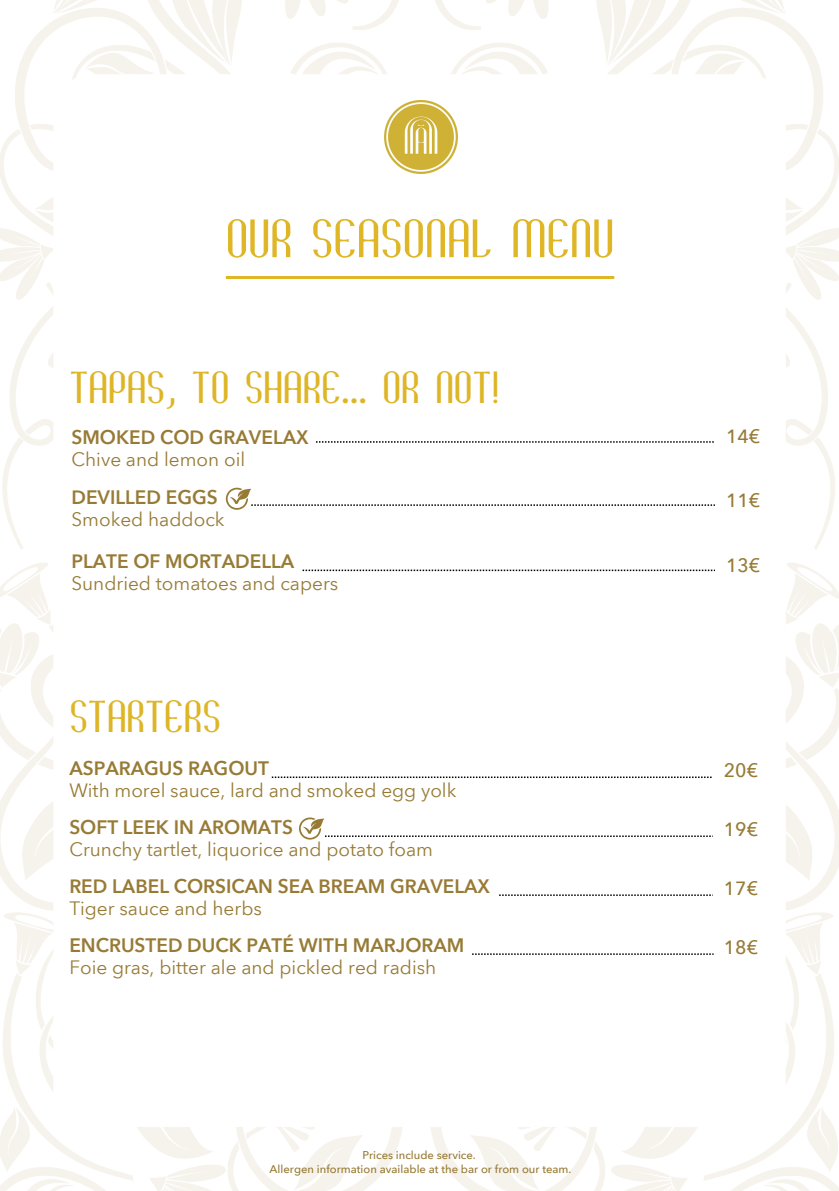
<style>
.page{position:relative;width:839px;height:1191px;background:#fff}
.page>*{position:absolute;margin:0;border:0;box-sizing:border-box;transform-origin:0 0}
.t1{font:53.8px "Damidot Sans";color:#dfb626}
.t2{font:45px "Damidot Sans";color:#deb526}
.t3{font:19px/22.4px "Avenir Next Thai Modern";color:#977b35}
.t4{font:600 19px/22.4px "Avenir Next Thai Modern";color:#977b35}
.t5{font:500 19px "Avenir Next Thai Modern";color:#977b35}
.t6{font:500 11.2px "Avenir Next Thai Modern";color:#977b35}
.s1{font-weight:600}
.s2{font-weight:400}
</style>
<div class="page">
<svg style="left:272px;top:777px;width:439px;height:1px"></svg>
<svg style="left:499px;top:894px;width:214px;height:2px"></svg>
<svg style="left:472px;top:953px;width:241px;height:2px"></svg>
<svg style="left:299px;top:818px;width:412px;height:22px"></svg>
<svg style="left:316px;top:441px;width:397px;height:2px"></svg>
<svg style="left:302px;top:570px;width:413px;height:1px"></svg>
<svg style="left:226px;top:488px;width:489px;height:22px"></svg>
<hr style="left:226px;top:276px;width:388px;height:3px;background:#dfb626">
<img style="left:384px;top:100px;width:73px;height:74px">
<h5 class="t1" style="left:226px;top:214px;width:390px">OUR SEASONAL MENU</h5>
<h2 class="t2" style="left:69px;top:367px;width:431px">TAPAS, TO SHARE... OR NOT!</h2>
<p class="t4" style="left:71px;top:425px;width:239px">SMOKED COD GRAVELAX</p>
<p class="t3" style="left:71px;top:447px;width:175px">Chive and lemon oil</p>
<p class="t4" style="left:71px;top:485px;width:148px">DEVILLED EGGS</p>
<p class="t3" style="left:71px;top:508px;width:154px">Smoked haddock</p>
<p class="t4" style="left:71px;top:549px;width:224px">PLATE OF MORTADELLA</p>
<p class="t3" style="left:71px;top:572px;width:268px">Sundried tomatoes and capers</p>
<p class="t2" style="left:69px;top:696px;width:153px">STARTERS</p>
<p class="t3" style="left:69px;top:756px;width:388px"><span class="s1">ASPARAGUS RAGOUT<br></span>With morel sauce, lard and smoked egg yolk</p>
<h1 class="t3" style="left:69px;top:815px;width:365px"><span class="s1">SOFT LEEK IN AROMATS<br></span>Crunchy tartlet, liquorice and potato foam</h1>
<h4 class="t4" style="left:69px;top:874px;width:422px">RED LABEL CORSICAN SEA BREAM GRAVELAX<br><span class="s2">Tiger sauce and herbs</span></h4>
<p class="t3" style="left:69px;top:933px;width:396px"><span class="s1">ENCRUSTED DUCK PATÉ WITH MARJORAM<br></span>Foie gras, bitter ale and pickled red radish</p>
<h4 class="t6" style="left:362px;top:1146px;width:115px">Prices include service.</h4>
<p class="t6" style="left:269px;top:1161px;width:303px">Allergen information available at the bar or from our team.</p>
<p class="t5" style="left:726px;top:422px;width:36px">14€</p>
<p class="t5" style="left:726px;top:486px;width:36px">11€</p>
<h4 class="t5" style="left:726px;top:550px;width:36px">13€</h4>
<p class="t5" style="left:724px;top:756px;width:36px">20€</p>
<h2 class="t5" style="left:724px;top:815px;width:36px">19€</h2>
<p class="t5" style="left:724px;top:874px;width:36px">17€</p>
<h4 class="t5" style="left:724px;top:933px;width:36px">18€</h4>
</div>
